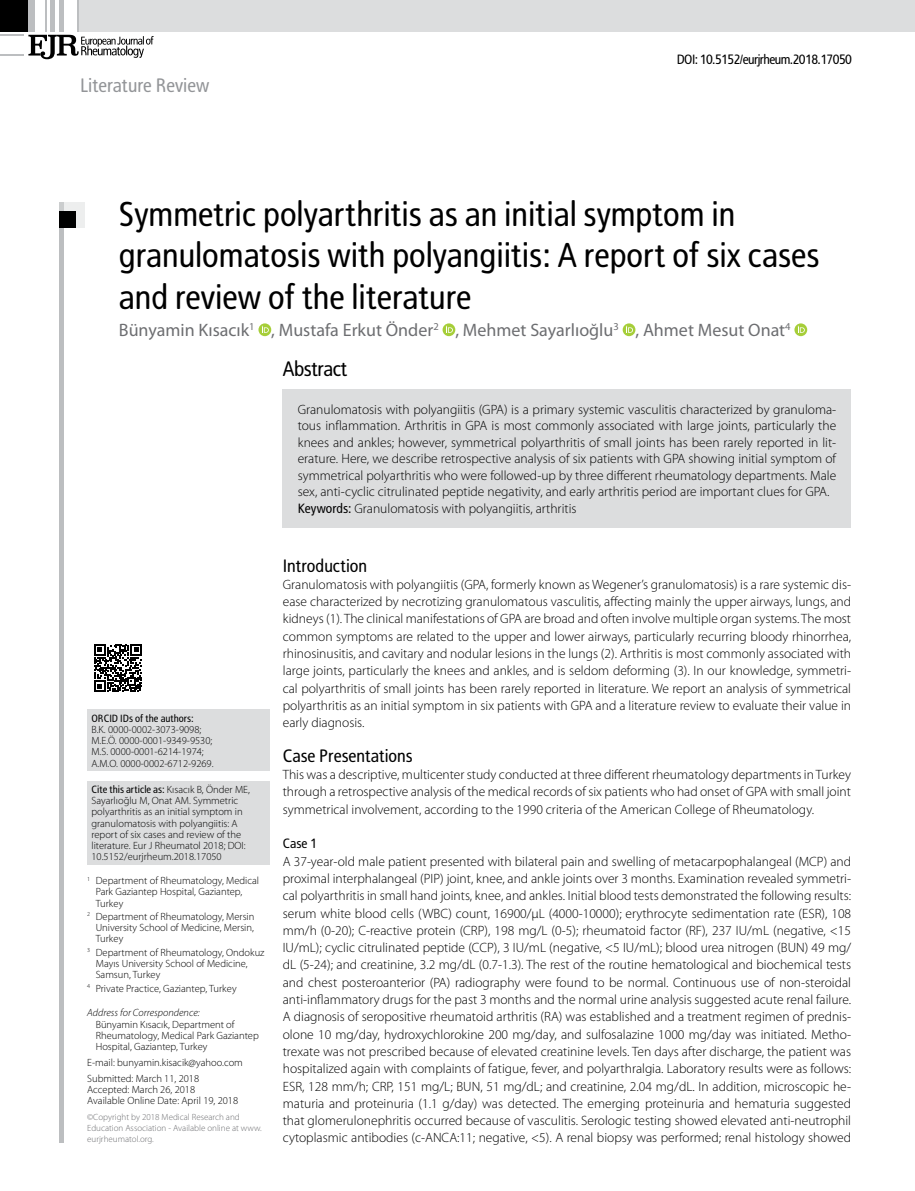
<style>
.page{position:relative;width:915px;height:1191px;background:#fff}
.page>*{position:absolute;margin:0;border:0;box-sizing:border-box;transform-origin:0 0}
.t1{font:34.5px/41.4px "Rotokas";color:#000}
.t2{font:21px "Rotokas";letter-spacing:-.02em;color:#000}
.t3{font:19.5px "Rotokas";color:#939598}
.t4{font:18px "Myriad Pro";color:#6d6e71}
.t5{font:18px "Rotokas";color:#000}
.t6{font:300 13.5px/17.2px "Myriad Pro";color:#000;text-align:justify}
.t7{font:13.5px "Rotokas";letter-spacing:-.04em;color:#000}
.t8{font:300 10.5px/11.2px "Myriad Pro";color:#000}
.t9{font:10.5px "Rotokas";color:#000}
.t10{font:italic 300 10.5px "Myriad Pro";color:#000}
.t11{font:300 9px/11.2px "Myriad Pro";color:#6d6e71}
.s1{font-family:"Myriad Pro";font-weight:300}
.s2{font-family:"Rotokas";font-weight:400}
</style>
<div class="page">
<div style="left:78px;top:0;width:836px;height:31px;background:#dcddde"></div>
<hr style="left:78px;top:0;width:1px;height:31px;background:#bcbec0">
<div style="left:0;top:0;width:31px;height:31px;background:#000"></div>
<div style="left:28px;top:0;width:7px;height:31px;background:#bcbec0"></div>
<hr style="left:45px;top:0;width:2px;height:31px;background:#bcbec0">
<div style="left:50px;top:0;width:5px;height:31px;background:#bcbec0"></div>
<div style="left:59px;top:0;width:5px;height:31px;background:#bcbec0"></div>
<svg style="left:0;top:35px;width:154px;height:24px"></svg>
<svg style="left:258px;top:323px;width:13px;height:13px"></svg>
<svg style="left:262px;top:326px;width:7px;height:7px"></svg>
<svg style="left:442px;top:323px;width:13px;height:13px"></svg>
<svg style="left:446px;top:326px;width:6px;height:7px"></svg>
<svg style="left:622px;top:323px;width:13px;height:13px"></svg>
<svg style="left:626px;top:326px;width:6px;height:7px"></svg>
<svg style="left:794px;top:323px;width:13px;height:13px"></svg>
<svg style="left:797px;top:326px;width:7px;height:7px"></svg>
<div style="left:59px;top:202px;width:5px;height:940px;background:#bcbec0"></div>
<svg style="left:59px;top:202px;width:26px;height:26px"></svg>
<div style="left:59px;top:211px;width:17px;height:17px;background:#000"></div>
<div style="left:283px;top:389px;width:567px;height:139px;background:#dcddde"></div>
<div style="left:87px;top:781px;width:182px;height:83px;background:#dcddde"></div>
<svg style="left:94px;top:644px;width:48px;height:48px"></svg>
<div style="left:87px;top:709px;width:182px;height:62px;background:#dcddde"></div>
<h3 class="t3" style="left:80px;top:73px;width:130px">Literature Review</h3>
<p class="t7" style="left:676px;top:51px;width:177px">DOI: 10.5152/eurjrheum.2018.17050</p>
<h1 class="t1" style="left:119px;top:192px;width:701px">Symmetric polyarthritis as an initial symptom in granulomatosis with polyangiitis: A report of six cases and review of the literature</h1>
<h3 class="t4" style="left:119px;top:319px;width:673px">Bünyamin Kısacık<sup>1</sup> , Mustafa Erkut Önder<sup>2</sup> , Mehmet Sayarlıoğlu<sup>3</sup> , Ahmet Mesut Onat<sup>4</sup></h3>
<p class="t9" style="left:91px;top:711px;width:104px">ORCID IDs of the authors:</p>
<p class="t8" style="left:91px;top:723px;width:124px">B.K. 0000-0002-3073-9098;<br>M.E.Ö. 0000-0001-9349-9530;<br>M.S. 0000-0001-6214-1974;<br>A.M.O. 0000-0002-6712-9269.</p>
<p class="t9" style="left:91px;top:783px;width:160px">Cite this article as: <span class="s1">Kısacık B, Önder ME,</span></p>
<p class="t8" style="left:91px;top:795px;width:156px">Sayarlıoğlu M, Onat AM. Symmetric polyarthritis as an initial symptom in granulomatosis with polyangiitis: A report of six cases and review of the literature. Eur J Rheumatol 2018; DOI:<br>10.5152/eurjrheum.2018.17050</p>
<p class="t8" style="left:96px;top:875px;width:165px;text-indent:-9px"><sup>1</sup> Department of Rheumatology, Medical<br>Park Gaziantep Hospital, Gaziantep,<br>Turkey</p>
<p class="t8" style="left:96px;top:910px;width:160px;text-align:justify;text-indent:-9px"><sup>2</sup> Department of Rheumatology, Mersin University School of Medicine, Mersin, Turkey</p>
<p class="t8" style="left:96px;top:946px;width:170px;text-indent:-9px"><sup>3</sup> Department of Rheumatology, Ondokuz<br>Mayıs University School of Medicine,<br>Samsun, Turkey</p>
<p class="t8" style="left:87px;top:982px;width:151px"><sup>4</sup> Private Practice, Gaziantep, Turkey</p>
<p class="t10" style="left:87px;top:1006px;width:114px">Address for Correspondence:</p>
<p class="t8" style="left:96px;top:1018px;width:164px">Bünyamin Kısacık, Department of<br>Rheumatology, Medical Park Gaziantep<br>Hospital, Gaziantep, Turkey</p>
<p class="t8" style="left:87px;top:1054px;width:157px;line-height:15.8px">E-mail: bunyamin.kisacik@yahoo.com<br>Submitted: March 11, 2018</p>
<p class="t8" style="left:87px;top:1083px;width:152px">Accepted: March 26, 2018<br>Available Online Date: April 19, 2018</p>
<p class="t11" style="left:87px;top:1111px;width:176px">©Copyright by 2018 Medical Research and<br>Education Association - Available online at www. eurjrheumatol.org.</p>
<h2 class="t2" style="left:283px;top:356px;width:66px">Abstract</h2>
<p class="t6" style="left:297px;top:401px;width:540px;line-height:16.5px;text-align:left">Granulomatosis with polyangiitis (GPA) is a primary systemic vasculitis characterized by granuloma&shy;tous inflammation. Arthritis in GPA is most commonly associated with large joints, particularly the knees and ankles; however, symmetrical polyarthritis of small joints has been rarely reported in lit&shy;erature. Here, we describe retrospective analysis of six patients with GPA showing initial symptom of symmetrical polyarthritis who were followed-up by three different rheumatology departments. Male sex, anti-cyclic citrulinated peptide negativity, and early arthritis period are important clues for GPA.<br><span class="s2">Keywords:</span> Granulomatosis with polyangiitis, arthritis</p>
<h3 class="t5" style="left:283px;top:554px;width:86px">Introduction</h3>
<p class="t6" style="left:283px;top:575px;width:569px">Granulomatosis with polyangiitis (GPA, formerly known as Wegener’s granulomatosis) is a rare systemic dis&shy;ease characterized by necrotizing granulomatous vasculitis, affecting mainly the upper airways, lungs, and kidneys (1). The clinical manifestations of GPA are broad and often involve multiple organ systems. The most common symptoms are related to the upper and lower airways, particularly recurring bloody rhinorrhea, rhinosinusitis, and cavitary and nodular lesions in the lungs (2). Arthritis is most commonly associated with large joints, particularly the knees and ankles, and is seldom deforming (3). In our knowledge, symmetri&shy;cal polyarthritis of small joints has been rarely reported in literature. We report an analysis of symmetrical polyarthritis as an initial symptom in six patients with GPA and a literature review to evaluate their value in early diagnosis.</p>
<h3 class="t5" style="left:283px;top:744px;width:131px">Case Presentations</h3>
<p class="t6" style="left:283px;top:766px;width:569px">This was a descriptive, multicenter study conducted at three different rheumatology departments in Turkey through a retrospective analysis of the medical records of six patients who had onset of GPA with small joint symmetrical involvement, according to the 1990 criteria of the American College of Rheumatology.</p>
<p class="t7" style="left:283px;top:835px;width:36px">Case 1</p>
<p class="t6" style="left:283px;top:852px;width:569px">A 37-year-old male patient presented with bilateral pain and swelling of metacarpophalangeal (MCP) and proximal interphalangeal (PIP) joint, knee, and ankle joints over 3 months. Examination revealed symmetri&shy;cal polyarthritis in small hand joints, knee, and ankles. Initial blood tests demonstrated the following results: serum white blood cells (WBC) count, 16900/μL (4000-10000); erythrocyte sedimentation rate (ESR), 108 mm/h (0-20); C-reactive protein (CRP), 198 mg/L (0-5); rheumatoid factor (RF), 237 IU/mL (negative, &lt;15<br>IU/mL); cyclic citrulinated peptide (CCP), 3 IU/mL (negative, &lt;5 IU/mL); blood urea nitrogen (BUN) 49 mg/ dL (5-24); and creatinine, 3.2 mg/dL (0.7-1.3). The rest of the routine hematological and biochemical tests and chest posteroanterior (PA) radiography were found to be normal. Continuous use of non-steroidal anti-inflammatory drugs for the past 3 months and the normal urine analysis suggested acute renal failure.<br>A diagnosis of seropositive rheumatoid arthritis (RA) was established and a treatment regimen of prednis&shy;olone 10 mg/day, hydroxychlorokine 200 mg/day, and sulfosalazine 1000 mg/day was initiated. Metho&shy;trexate was not prescribed because of elevated creatinine levels. Ten days after discharge, the patient was hospitalized again with complaints of fatigue, fever, and polyarthralgia. Laboratory results were as follows:<br>ESR, 128 mm/h; CRP, 151 mg/L; BUN, 51 mg/dL; and creatinine, 2.04 mg/dL. In addition, microscopic he&shy;maturia and proteinuria (1.1 g/day) was detected. The emerging proteinuria and hematuria suggested that glomerulonephritis occurred because of vasculitis. Serologic testing showed elevated anti-neutrophil cytoplasmic antibodies (c-ANCA:11; negative, &lt;5). A renal biopsy was performed; renal histology showed</p>
</div>
